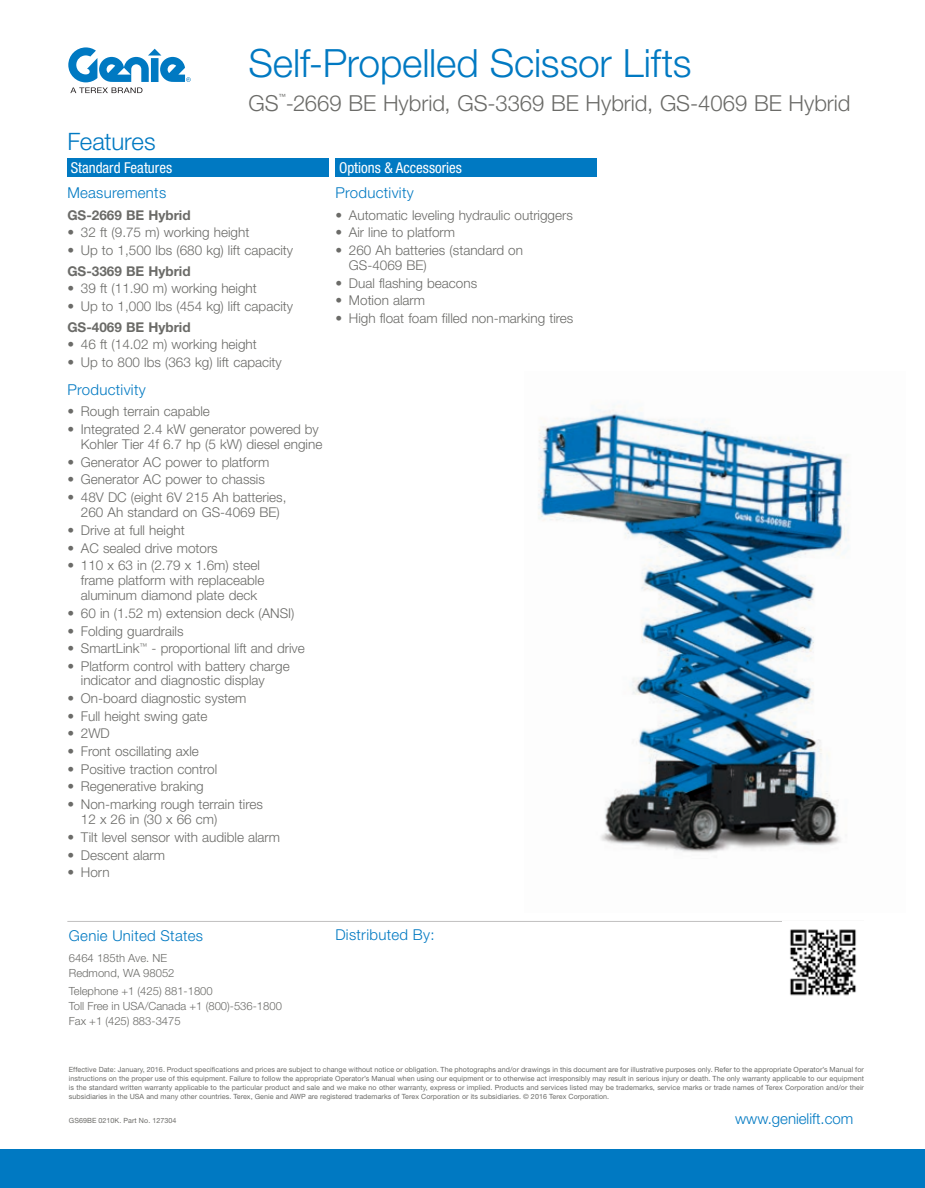
<style>
.page{position:relative;width:925px;height:1188px;background:#fff}
.page>*{position:absolute;margin:0;border:0;box-sizing:border-box;transform-origin:0 0}
.Title__Blue{font:300 39px "Helvetica Neue LT Std";letter-spacing:-.005em;color:#0079c2}
.t1{font:300 24px "Helvetica Neue LT Std";letter-spacing:-.01em;color:#0079c2}
.Title__Gray_Product{font:300 22.05px "Helvetica Neue LT Std";letter-spacing:-.005em;color:#6b6b68}
.Subhead_Back{font:300 15px "Helvetica Neue LT Std";letter-spacing:.02em;color:#0079c2}
.t2{font:condensed 15px "Helvetica Neue LT Std";color:#fff}
.Subhead_Back-2{font:300 15px "Helvetica Neue LT Std";color:#0079c2}
.Bullets{font:300 13.5px/15px "Helvetica Neue LT Std";color:#6b6b68}
.Bullets-2{font:700 13.5px "Helvetica Neue LT Std";color:#6b6b68}
.t3{font:300 11.25px/15px "Helvetica Neue LT Std";color:#6b6b68}
.Legal_Copy{font:7.2px/9px "Helvetica Neue LT Std";letter-spacing:.01em;color:#6b6b68;text-align:justify}
.Title__Gray_Product-2{font:condensed 7.2px "Helvetica Neue LT Std";color:#6b6b68}
</style>
<div class="page">
<div style="left:0;top:1149px;width:925px;height:39px;background:#0079c2"></div>
<svg style="left:68px;top:47px;width:123px;height:46px"></svg>
<div style="left:67px;top:158px;width:262px;height:19px;background:#0079c2"></div>
<div style="left:335px;top:158px;width:262px;height:19px;background:#0079c2"></div>
<hr style="left:67px;top:921px;width:797px;height:1px;background:#c0bfbf">
<img style="left:538px;top:406px;width:311px;height:447px">
<img style="left:790px;top:929px;width:66px;height:67px">
<p class="Title__Blue" style="left:249px;top:39px;width:444px">Self-Propelled Scissor Lifts</p>
<p class="Title__Gray_Product-2" style="left:279px;top:93px;width:9px">™</p>
<p class="Title__Gray_Product" style="left:249px;top:89px;width:603px">GS -2669 BE Hybrid, GS-3369 BE Hybrid, GS-4069 BE Hybrid</p>
<h2 class="t1" style="left:67px;top:127px;width:90px">Features</h2>
<p class="t2" style="left:71px;top:159px;width:103px">Standard Features</p>
<p class="t2" style="left:339px;top:159px;width:124px">Options &amp; Accessories</p>
<p class="Subhead_Back" style="left:67px;top:183px;width:100px">Measurements</p>
<p class="Bullets-2" style="left:67px;top:206px;width:125px">GS-2669 BE Hybrid</p>
<p class="Bullets" style="left:67px;top:225px;width:183px">• 32 ft (9.75 m) working height</p>
<p class="Bullets" style="left:67px;top:242px;width:227px">• Up to 1,500 lbs (680 kg) lift capacity</p>
<p class="Bullets-2" style="left:67px;top:262px;width:125px">GS-3369 BE Hybrid</p>
<p class="Bullets" style="left:67px;top:281px;width:191px">• 39 ft (11.90 m) working height</p>
<p class="Bullets" style="left:67px;top:298px;width:227px">• Up to 1,000 lbs (454 kg) lift capacity</p>
<p class="Bullets-2" style="left:67px;top:319px;width:125px">GS-4069 BE Hybrid</p>
<p class="Bullets" style="left:67px;top:337px;width:191px">• 46 ft (14.02 m) working height</p>
<p class="Bullets" style="left:67px;top:355px;width:216px">• Up to 800 lbs (363 kg) lift capacity</p>
<p class="Subhead_Back" style="left:67px;top:380px;width:80px">Productivity</p>
<p class="Bullets" style="left:67px;top:404px;width:144px">• Rough terrain capable</p>
<p class="Bullets" style="left:67px;top:421px;width:256px;text-align:right">• Integrated 2.4 kW generator powered by<br>Kohler Tier 4f 6.7 hp (5 kW) diesel engine</p>
<p class="Bullets" style="left:67px;top:454px;width:204px">• Generator AC power to platform</p>
<p class="Bullets" style="left:67px;top:472px;width:199px">• Generator AC power to chassis</p>
<p class="Bullets" style="left:67px;top:490px;width:221px;text-align:center">• 48V DC (eight 6V 215 Ah batteries,<br>260 Ah standard on GS-4069 BE)</p>
<p class="Bullets" style="left:67px;top:522px;width:119px">• Drive at full height</p>
<p class="Bullets" style="left:67px;top:540px;width:152px">• AC sealed drive motors</p>
<p class="Bullets" style="left:81px;top:558px;width:185px;text-indent:-14px">• 110 x 63 in (2.79 x 1.6m) steel frame platform with replaceable aluminum diamond plate deck</p>
<p class="Bullets" style="left:67px;top:605px;width:229px">• 60 in (1.52 m) extension deck (ANSI)</p>
<p class="Bullets" style="left:67px;top:623px;width:118px">• Folding guardrails</p>
<p class="Bullets" style="left:67px;top:641px;width:239px">• SmartLink<sup>™</sup> - proportional lift and drive</p>
<p class="Bullets" style="left:81px;top:658px;width:210px;text-indent:-14px">• Platform control with battery charge indicator and diagnostic display</p>
<p class="Bullets" style="left:67px;top:690px;width:181px">• On-board diagnostic system</p>
<p class="Bullets" style="left:67px;top:708px;width:142px">• Full height swing gate</p>
<p class="Bullets" style="left:67px;top:726px;width:44px">• 2WD</p>
<p class="Bullets" style="left:67px;top:743px;width:133px">• Front oscillating axle</p>
<p class="Bullets" style="left:67px;top:761px;width:151px">• Positive traction control</p>
<p class="Bullets" style="left:67px;top:779px;width:138px">• Regenerative braking</p>
<p class="Bullets" style="left:81px;top:797px;width:183px;text-indent:-14px">• Non-marking rough terrain tires<br>12 x 26 in (30 x 66 cm)</p>
<p class="Bullets" style="left:67px;top:829px;width:214px">• Tilt level sensor with audible alarm</p>
<p class="Bullets" style="left:67px;top:847px;width:99px">• Descent alarm</p>
<p class="Bullets" style="left:67px;top:865px;width:44px">• Horn</p>
<p class="Subhead_Back" style="left:335px;top:183px;width:80px">Productivity</p>
<p class="Bullets" style="left:335px;top:207px;width:239px">• Automatic leveling hydraulic outriggers</p>
<p class="Bullets" style="left:335px;top:225px;width:121px">• Air line to platform</p>
<p class="Bullets" style="left:349px;top:242px;width:176px;text-indent:-14px">• 260 Ah batteries (standard on<br>GS-4069 BE)</p>
<p class="Bullets" style="left:335px;top:275px;width:143px">• Dual flashing beacons</p>
<p class="Bullets" style="left:335px;top:293px;width:91px">• Motion alarm</p>
<p class="Bullets" style="left:335px;top:310px;width:239px">• High float foam filled non-marking tires</p>
<p class="Subhead_Back" style="left:69px;top:927px;width:136px">Genie United States</p>
<p class="t3" style="left:69px;top:950px;width:107px">6464 185th Ave. NE<br>Redmond, WA 98052</p>
<p class="t3" style="left:69px;top:983px;width:215px">Telephone +1 (425) 881-1800<br>Toll Free in USA/Canada +1 (800)-536-1800<br>Fax +1 (425) 883-3475</p>
<p class="Subhead_Back" style="left:335px;top:925px;width:101px">Distributed By:</p>
<p class="Legal_Copy" style="left:69px;top:1065px;width:796px">Effective Date: January, 2016. Product specifications and prices are subject to change without notice or obligation. The photographs and/or drawings in this document are for illustrative purposes only. Refer to the appropriate Operator’s Manual for instructions on the proper use of this equipment. Failure to follow the appropriate Operator’s Manual when using our equipment or to otherwise act irresponsibly may result in serious injury or death. The only warranty applicable to our equipment is the standard written warranty applicable to the particular product and sale and we make no other warranty, express or implied. Products and services listed may be trademarks, service marks or trade names of Terex Corporation and/or their subsidiaries in the USA and many other countries. Terex, Genie and AWP are registered trademarks of Terex Corporation or its subsidiaries. © 2016 Terex Corporation.</p>
<p class="Legal_Copy" style="left:69px;top:1116px;width:109px">GS69BE 0210K. Part No. 127304</p>
<p class="Subhead_Back-2" style="left:735px;top:1109px;width:120px">www.genielift.com</p>
</div>
